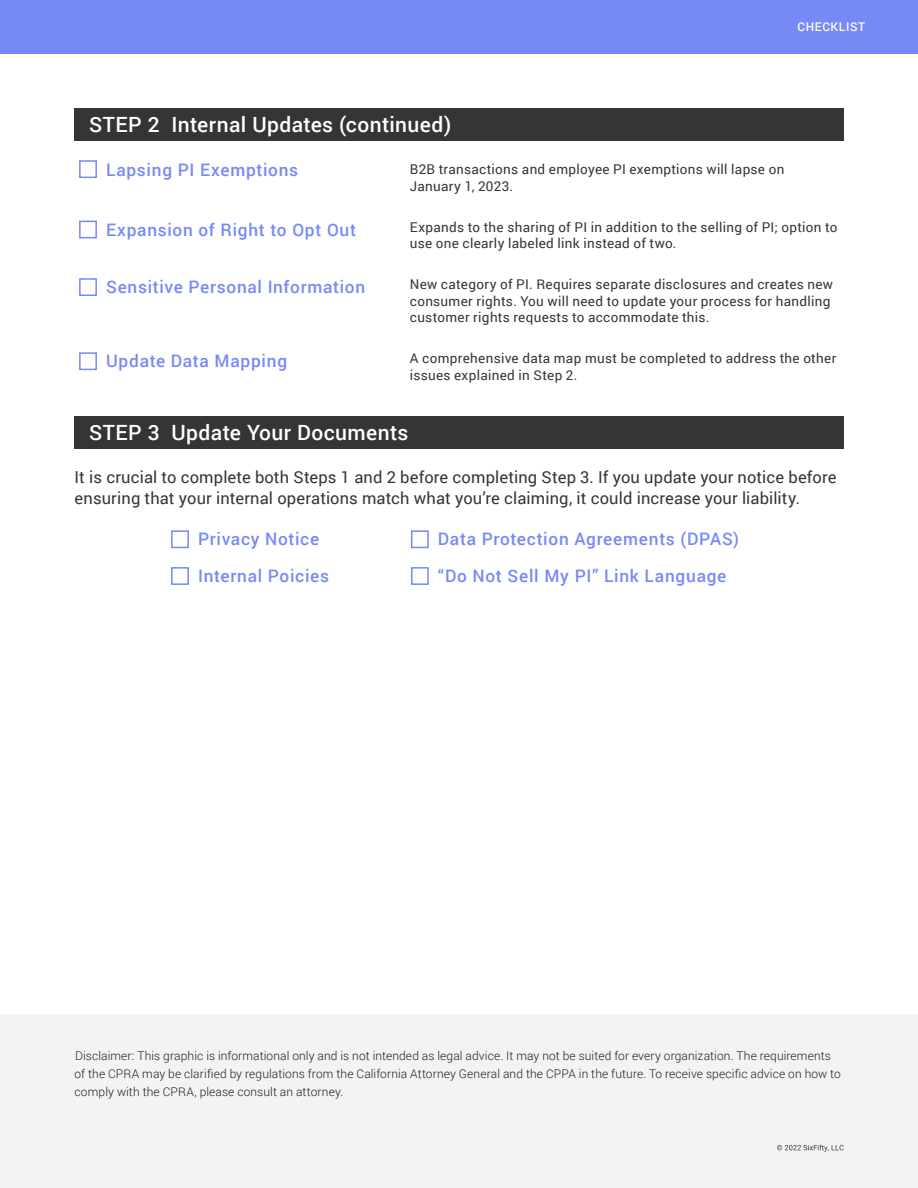
<style>
.page{position:relative;width:918px;height:1188px;background:#fff}
.page>*{position:absolute;margin:0;border:0;box-sizing:border-box;transform-origin:0 0}
.t1{font:500 21px "Roboto";letter-spacing:.02em;color:#fff}
.purple_quoter{font:500 17.25px "Roboto";letter-spacing:.04em;color:#7789f6}
.Body{font:16.5px/21px "Roboto";letter-spacing:.01em;color:#353535}
.Body-2{font:13.5px/16.5px "Roboto";letter-spacing:.02em;color:#353535}
.Body-3{font:300 12px/18px "Roboto";letter-spacing:.01em;color:#231f20}
.t2{font:500 12px "Roboto";letter-spacing:.05em;color:#fff}
</style>
<div class="page">
<div style="left:0;top:0;width:918px;height:54px;background:#7789f6"></div>
<div style="left:74px;top:416px;width:770px;height:32px;background:#353535"></div>
<div style="left:171px;top:530px;width:18px;height:18px;border:2px solid #7789f6"></div>
<div style="left:171px;top:567px;width:18px;height:18px;border:2px solid #7789f6"></div>
<div style="left:411px;top:530px;width:18px;height:18px;border:2px solid #7789f6"></div>
<div style="left:411px;top:567px;width:18px;height:18px;border:2px solid #7789f6"></div>
<div style="left:79px;top:160px;width:18px;height:18px;border:2px solid #7789f6"></div>
<div style="left:79px;top:221px;width:18px;height:17px;border:2px solid #7789f6"></div>
<div style="left:79px;top:278px;width:18px;height:18px;border:2px solid #7789f6"></div>
<div style="left:79px;top:352px;width:18px;height:18px;border:2px solid #7789f6"></div>
<div style="left:74px;top:108px;width:770px;height:32px;background:#353535"></div>
<div style="left:0;top:1014px;width:918px;height:174px;background:#f2f3f4"></div>
<svg style="left:777px;top:1145px;width:67px;height:7px"></svg>
<p class="t1" style="left:89px;top:110px;width:364px">STEP 2 Internal Updates (continued)</p>
<p class="t2" style="left:797px;top:19px;width:69px">CHECKLIST</p>
<p class="purple_quoter" style="left:106px;top:158px;width:194px">Lapsing PI Exemptions</p>
<p class="Body-2" style="left:410px;top:161px;width:376px">B2B transactions and employee PI exemptions will lapse on<br>January 1, 2023.</p>
<p class="purple_quoter" style="left:106px;top:217px;width:252px">Expansion of Right to Opt Out</p>
<p class="Body-2" style="left:410px;top:218px;width:429px">Expands to the sharing of PI in addition to the selling of PI; option to use one clearly labeled link instead of two.</p>
<p class="purple_quoter" style="left:106px;top:275px;width:261px">Sensitive Personal Information</p>
<p class="Body-2" style="left:410px;top:276px;width:425px">New category of PI. Requires separate disclosures and creates new consumer rights. You will need to update your process for handling customer rights requests to accommodate this.</p>
<p class="purple_quoter" style="left:106px;top:349px;width:182px">Update Data Mapping</p>
<p class="Body-2" style="left:410px;top:350px;width:428px">A comprehensive data map must be completed to address the other issues explained in Step 2.</p>
<p class="t1" style="left:89px;top:418px;width:321px">STEP 3 Update Your Documents</p>
<p class="Body" style="left:75px;top:466px;width:763px">It is crucial to complete both Steps 1 and 2 before completing Step 3. If you update your notice before ensuring that your internal operations match what you’re claiming, it could increase your liability.</p>
<p class="purple_quoter" style="left:198px;top:527px;width:123px">Privacy Notice</p>
<p class="purple_quoter" style="left:198px;top:564px;width:132px">Internal Poicies</p>
<p class="purple_quoter" style="left:438px;top:527px;width:302px">Data Protection Agreements (DPAS)</p>
<p class="purple_quoter" style="left:438px;top:564px;width:290px">“Do Not Sell My PI” Link Language</p>
<p class="Body-3" style="left:75px;top:1047px;width:768px">Disclaimer: This graphic is informational only and is not intended as legal advice. It may not be suited for every organization. The requirements of the CPRA may be clarified by regulations from the California Attorney General and the CPPA in the future. To receive specific advice on how to comply with the CPRA, please consult an attorney.</p>
</div>
